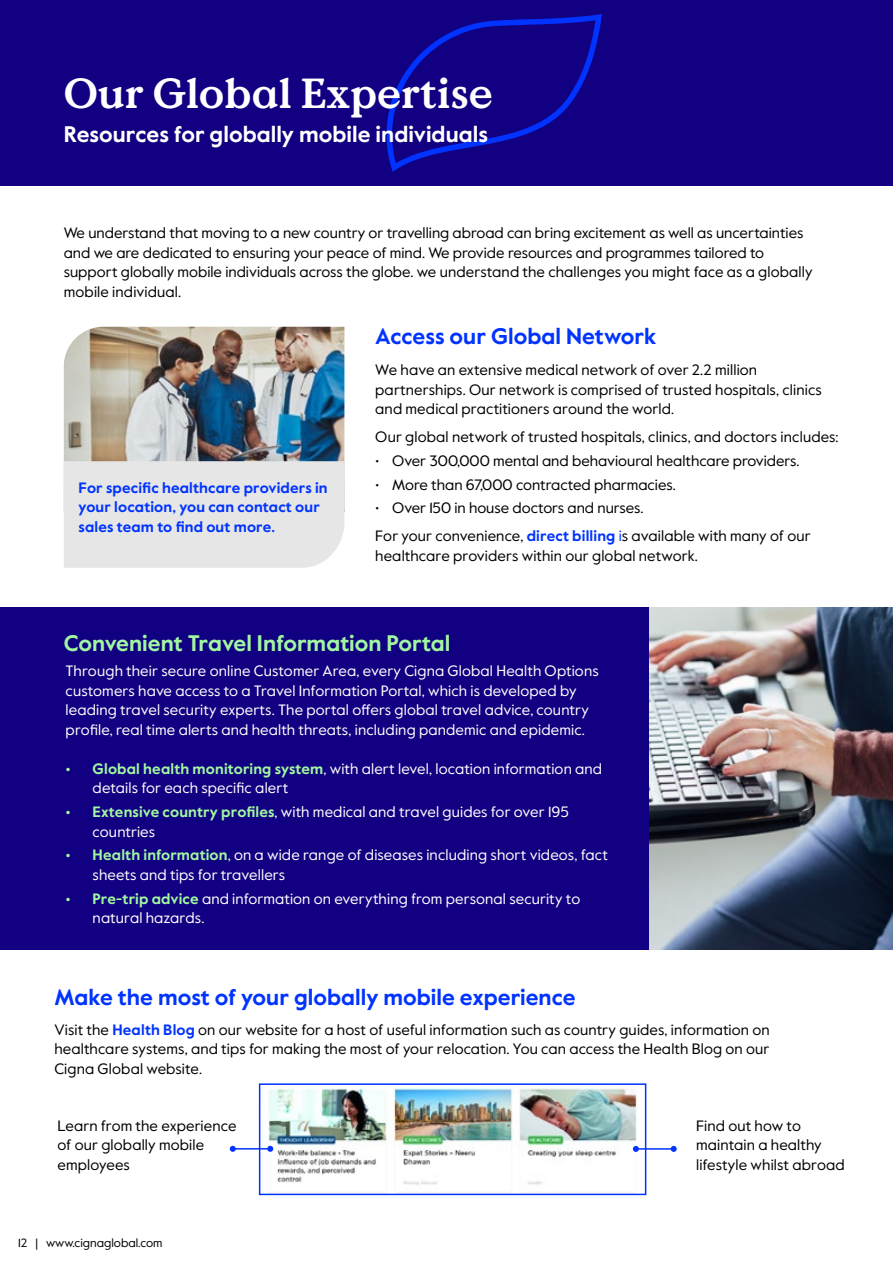
<style>
.page{position:relative;width:893px;height:1263px;background:#fff}
.page>*{position:absolute;margin:0;border:0;box-sizing:border-box;transform-origin:0 0}
.t1{font:700 42px "Value Serif Pro";color:#fff}
.t2{font:700 22.5px "Value Sans Pro";color:#03f}
.t3{font:700 22.5px "Value Sans Pro";color:#fff}
.t4{font:700 22.5px "Value Sans Pro";color:#a1f7a1}
.t5{font:15px/19.5px "Value Sans Pro";color:#000}
.t6{font:15px/19.5px "Value Sans Pro";letter-spacing:.01em;color:#fff}
.t7{font:700 15px/19.5px "Value Sans Pro";letter-spacing:.01em;color:#03f}
.t8{font:12px "Value Sans Pro";color:#000}
.s1{font-weight:700;color:#03f}
.s2{color:#03f}
.s3{font-weight:700;color:#a1f7a1}
</style>
<div class="page">
<img style="left:648px;top:608px;width:245px;height:342px">
<div style="left:0;top:608px;width:648px;height:342px;background:#110081"></div>
<img style="left:64px;top:327px;width:280px;height:134px">
<div style="left:64px;top:461px;width:280px;height:107px;background:#e6e6e6"></div>
<div style="left:0;top:0;width:893px;height:186px;background:#110081"></div>
<svg style="left:386px;top:14px;width:216px;height:158px"></svg>
<img style="left:262px;top:1087px;width:375px;height:98px">
<div style="left:259px;top:1083px;width:387px;height:112px;border:2px solid #03f"></div>
<hr style="left:233px;top:1148px;width:37px;height:1px;background:#03f">
<svg style="left:230px;top:1146px;width:6px;height:6px"></svg>
<svg style="left:267px;top:1146px;width:6px;height:6px"></svg>
<hr style="left:636px;top:1148px;width:38px;height:2px;background:#03f">
<svg style="left:633px;top:1146px;width:6px;height:6px"></svg>
<svg style="left:671px;top:1146px;width:6px;height:6px"></svg>
<h1 class="t1" style="left:64px;top:68px;width:431px">Our Global Expertise</h1>
<h2 class="t3" style="left:64px;top:121px;width:426px">Resources for globally mobile individuals</h2>
<p class="t5" style="left:64px;top:224px;width:750px">We understand that moving to a new country or travelling abroad can bring excitement as well as uncertainties and we are dedicated to ensuring your peace of mind. We provide resources and programmes tailored to support globally mobile individuals across the globe. we understand the challenges you might face as a globally mobile individual.</p>
<p class="t7" style="left:79px;top:478px;width:250px">For specific healthcare providers in your location, you can contact our sales team to find out more.</p>
<h2 class="t2" style="left:375px;top:323px;width:282px">Access our Global Network</h2>
<p class="t5" style="left:375px;top:360px;width:448px">We have an extensive medical network of over 2.2 million partnerships. Our network is comprised of trusted hospitals, clinics and medical practitioners around the world.</p>
<p class="t5" style="left:375px;top:427px;width:465px">Our global network of trusted hospitals, clinics, and doctors includes:</p>
<p class="t5" style="left:375px;top:451px;width:426px">• Over 300,000 mental and behavioural healthcare providers.</p>
<p class="t5" style="left:375px;top:475px;width:302px">• More than 67,000 contracted pharmacies.</p>
<p class="t5" style="left:375px;top:494px;width:437px;line-height:28px">• Over 150 in house doctors and nurses.<br>For your convenience, <span class="s1">direct billing</span> <span class="s2">i</span>s available with many of our</p>
<p class="t5" style="left:375px;top:546px;width:324px">healthcare providers within our global network.</p>
<h2 class="t4" style="left:64px;top:630px;width:388px">Convenient Travel Information Portal</h2>
<p class="t6" style="left:66px;top:662px;width:535px">Through their secure online Customer Area, every Cigna Global Health Options customers have access to a Travel Information Portal, which is developed by leading travel security experts. The portal offers global travel advice, country profile, real time alerts and health threats, including pandemic and epidemic.</p>
<p class="t6" style="left:93px;top:759px;width:511px;text-indent:-27px"><span class="s3">• Global health monitoring system</span>, with alert level, location information and details for each specific alert</p>
<p class="t6" style="left:93px;top:802px;width:478px;text-indent:-27px"><span class="s3">• Extensive country profiles</span>, with medical and travel guides for over 195 countries</p>
<p class="t6" style="left:93px;top:846px;width:517px;text-indent:-27px"><span class="s3">• Health information</span>, on a wide range of diseases including short videos, fact sheets and tips for travellers</p>
<p class="t6" style="left:93px;top:889px;width:489px;text-indent:-27px"><span class="s3">• Pre-trip advice</span> and information on everything from personal security to natural hazards.</p>
<h2 class="t2" style="left:54px;top:983px;width:523px">Make the most of your globally mobile experience</h2>
<p class="t5" style="left:54px;top:1020px;width:717px;text-align:justify">Visit the <span class="s1">Health Blog</span> on our website for a host of useful information such as country guides, information on healthcare systems, and tips for making the most of your relocation. You can access the Health Blog on our Cigna Global website.</p>
<p class="t5" style="left:57px;top:1116px;width:181px">Learn from the experience of our globally mobile employees</p>
<p class="t5" style="left:696px;top:1116px;width:150px">Find out how to maintain a healthy lifestyle whilst abroad</p>
<p class="t8" style="left:18px;top:1235px;width:146px">12 | www.cignaglobal.com</p>
</div>
